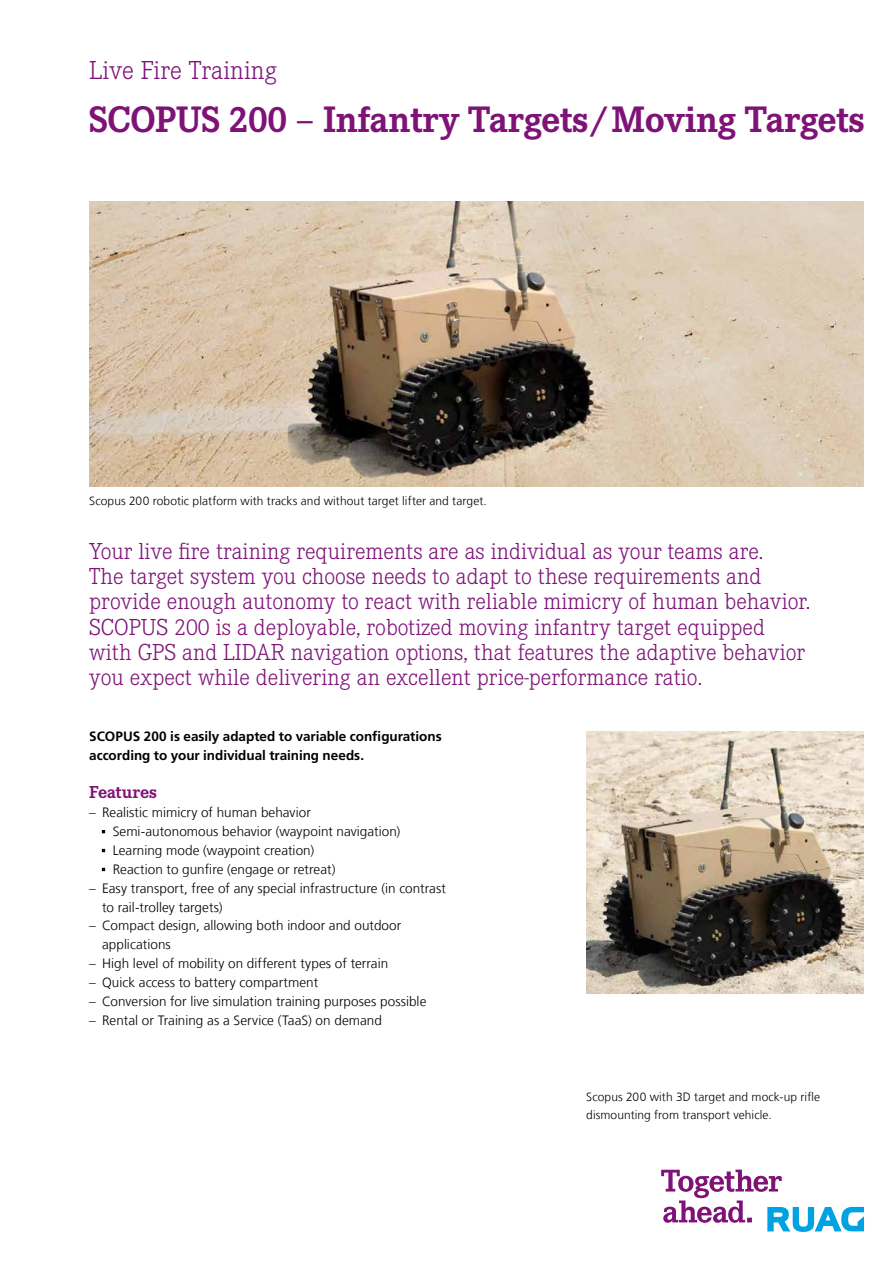
<style>
.page{position:relative;width:893px;height:1263px;background:#fff}
.page>*{position:absolute;margin:0;border:0;box-sizing:border-box;transform-origin:0 0}
.t1{font:700 38.25px "Corporate E";letter-spacing:-.01em;color:#7e1277}
.t2{font:300 27px "Corporate E";color:#7e1277}
.t3{font:300 24px/25.2px "Corporate E";color:#7e1277}
.t4{font:700 18px "Corporate E";color:#7e1277}
.t5{font:300 13.5px/18.9px "Frutiger LT Com";letter-spacing:.005em;color:#000}
.t6{font:700 13.5px/18.9px "Frutiger LT Com";letter-spacing:-.005em;color:#000}
.t7{font:300 12px/18.9px "Frutiger LT Com";letter-spacing:.005em;color:#000}
</style>
<div class="page">
<svg style="left:661px;top:1169px;width:203px;height:63px"></svg>
<img style="left:89px;top:202px;width:774px;height:284px">
<img style="left:586px;top:732px;width:277px;height:262px">
<h2 class="t2" style="left:89px;top:54px;width:189px">Live Fire Training</h2>
<h1 class="t1" style="left:89px;top:95px;width:777px">SCOPUS 200 – Infantry Targets / Moving Targets</h1>
<p class="t7" style="left:89px;top:492px;width:399px">Scopus 200 robotic platform with tracks and without target lifter and target.</p>
<p class="t3" style="left:89px;top:538px;width:723px">Your live fire training requirements are as individual as your teams are.<br>The target system you choose needs to adapt to these requirements and provide enough autonomy to react with reliable mimicry of human behavior.<br>SCOPUS 200 is a deployable, robotized moving infantry target equipped with GPS and LIDAR navigation options, that features the adaptive behavior you expect while delivering an excellent price-performance ratio.</p>
<p class="t6" style="left:89px;top:727px;width:354px">SCOPUS 200 is easily adapted to variable configurations according to your individual training needs.</p>
<h3 class="t4" style="left:89px;top:780px;width:69px">Features</h3>
<p class="t5" style="left:113px;top:803px;width:289px;text-indent:-23px">– Realistic mimicry of human behavior Semi-autonomous behavior (waypoint navigation)<br>Learning mode (waypoint creation)<br>Reaction to gunfire (engage or retreat)</p>
<p class="t5" style="left:102px;top:879px;width:345px;text-indent:-13px">– Easy transport, free of any special infrastructure (in contrast to rail-trolley targets)</p>
<p class="t5" style="left:102px;top:916px;width:301px;text-indent:-13px">– Compact design, allowing both indoor and outdoor applications</p>
<p class="t5" style="left:89px;top:954px;width:300px">– High level of mobility on different types of terrain</p>
<p class="t5" style="left:89px;top:973px;width:230px">– Quick access to battery compartment</p>
<p class="t5" style="left:89px;top:992px;width:339px">– Conversion for live simulation training purposes possible</p>
<p class="t5" style="left:89px;top:1011px;width:294px">– Rental or Training as a Service (TaaS) on demand</p>
<p class="t7" style="left:586px;top:1087px;width:235px">Scopus 200 with 3D target and mock-up rifle dismounting from transport vehicle.</p>
</div>
